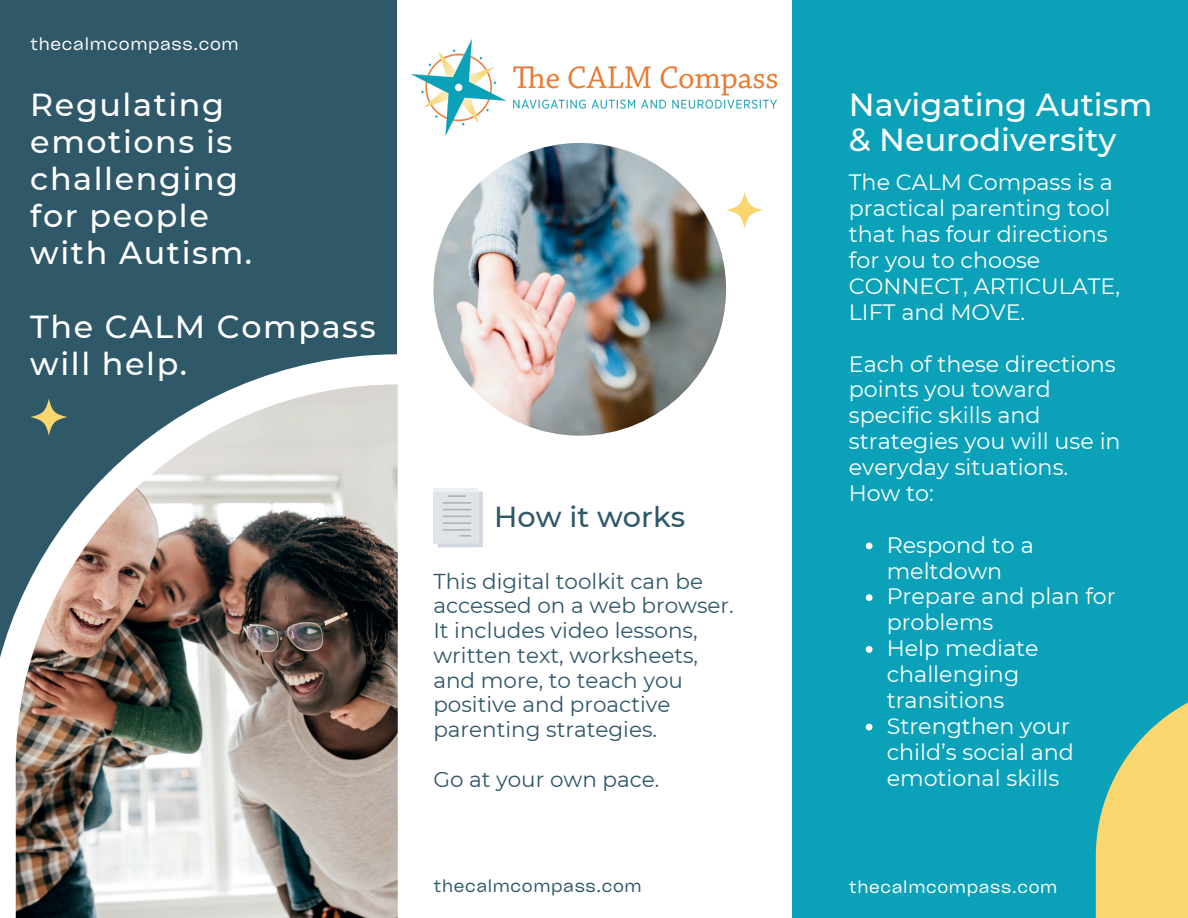
<style>
.page{position:relative;width:1188px;height:918px;background:#2f5869}
.page>*{position:absolute;margin:0;border:0;box-sizing:border-box;transform-origin:0 0}
.t1{font:500 31.8px/37.2px "Montserrat";letter-spacing:.05em;color:#fff}
.t2{font:500 31.8px/35px "Montserrat";color:#fff}
.t3{font:500 28.8px "Montserrat";color:#2f5869}
.t4{font:22.2px/25.8px "Montserrat";color:#fff}
.t5{font:21.45px/24.8px "Montserrat";color:#2f5869}
.t6{font:17.25px "Cy Grotesk Key";letter-spacing:.04em;color:#fff}
.t7{font:17.25px "Cy Grotesk Key";letter-spacing:.04em;color:#2f5869}
</style>
<div class="page">
<svg style="left:0;top:354px;width:397px;height:564px"></svg>
<div style="left:397px;top:0;width:395px;height:918px;background:#fff"></div>
<img style="left:16px;top:384px;width:382px;height:534px">
<div style="left:792px;top:0;width:396px;height:918px;background:#0aa1b9"></div>
<svg style="left:1096px;top:702px;width:92px;height:216px;fill:#fad76e"></svg>
<img style="left:433px;top:143px;width:293px;height:293px;border-radius:50%">
<svg style="left:726px;top:192px;width:37px;height:37px"></svg>
<div style="left:433px;top:488px;width:45px;height:56px;background:#e1e4e6"></div>
<svg style="left:438px;top:491px;width:45px;height:56px"></svg>
<hr style="left:433px;top:488px;width:45px;height:3px;background:#eceff1">
<img style="left:411px;top:40px;width:366px;height:95px">
<svg style="left:866px;top:543px;width:7px;height:6px"></svg>
<svg style="left:866px;top:594px;width:7px;height:7px"></svg>
<svg style="left:866px;top:646px;width:7px;height:7px"></svg>
<svg style="left:866px;top:724px;width:7px;height:6px"></svg>
<svg style="left:30px;top:398px;width:37px;height:38px"></svg>
<p class="t6" style="left:30px;top:32px;width:210px">thecalmcompass.com</p>
<h1 class="t1" style="left:30px;top:84px;width:223px">Regulating emotions is challenging for people with Autism.</h1>
<h1 class="t1" style="left:30px;top:307px;width:347px">The CALM Compass will help.</h1>
<p class="t3" style="left:494px;top:497px;width:193px">How it works</p>
<p class="t5" style="left:433px;top:568px;width:302px">This digital toolkit can be accessed on a web browser.<br>It includes video lessons, written text, worksheets, and more, to teach you positive and proactive parenting strategies.</p>
<p class="t5" style="left:433px;top:766px;width:228px">Go at your own pace.</p>
<p class="t7" style="left:433px;top:874px;width:210px">thecalmcompass.com</p>
<h1 class="t2" style="left:849px;top:86px;width:305px">Navigating Autism &amp; Neurodiversity</h1>
<p class="t4" style="left:849px;top:169px;width:273px">The CALM Compass is a practical parenting tool that has four directions for you to choose<br>CONNECT, ARTICULATE,<br>LIFT and MOVE.</p>
<p class="t4" style="left:849px;top:350px;width:273px">Each of these directions points you toward specific skills and strategies you will use in everyday situations.<br>How to:</p>
<p class="t4" style="left:887px;top:531px;width:231px">Respond to a meltdown<br>Prepare and plan for problems<br>Help mediate challenging transitions<br>Strengthen your child’s social and emotional skills</p>
<p class="t6" style="left:849px;top:875px;width:210px">thecalmcompass.com</p>
</div>
